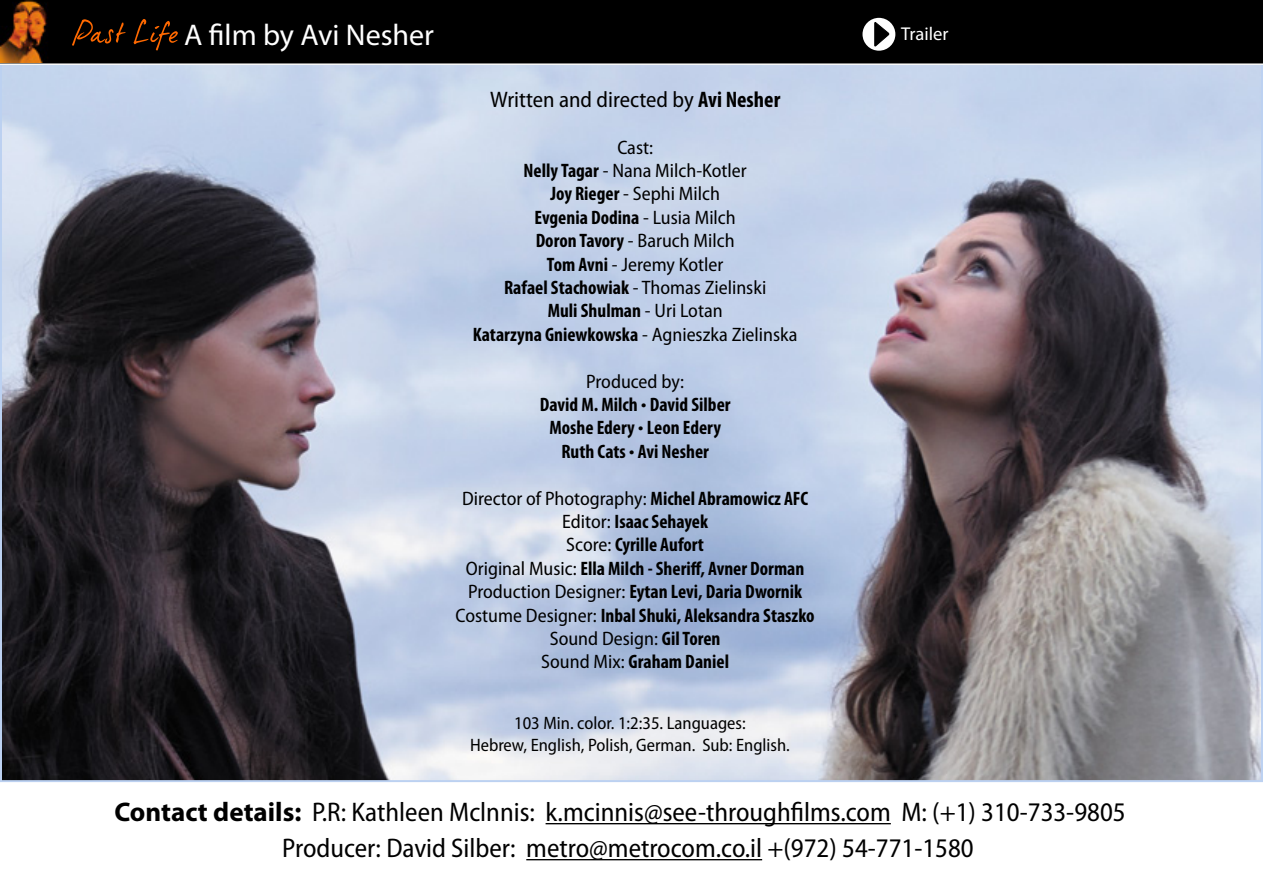
<style>
.page{position:relative;width:1263px;height:893px;background:#fff}
.page>*{position:absolute;margin:0;border:0;box-sizing:border-box;transform-origin:0 0}
.t1{font:30px "Myriad Pro";color:#fff}
.t2{font:semi-condensed 27px/36px "Myriad Pro";color:#000;text-align:center}
.t3{font:semi-condensed 22.5px "Myriad Pro";color:#000}
.t4{font:700 condensed 19.5px/23.4px "Myriad Pro";color:#000;text-align:center}
.t5{font:semi-condensed 19.5px/23.4px "Myriad Pro";color:#000;text-align:center}
.t6{font:18.6px "Myriad Pro";color:#fff}
.t7{font:semi-condensed 18px/21.6px "Myriad Pro";color:#000;text-align:center}
.s1{font-weight:700;font-stretch:condensed}
.s2{font-weight:400;font-stretch:semi-condensed}
.s3{font-family:"Fb Typograph Eng";font-weight:400;font-stretch:normal}
.s4{font-weight:700;font-stretch:normal}
</style>
<div class="page">
<img style="left:3px;top:65px;width:1257px;height:714px">
<hr style="left:546px;top:823px;width:345px;height:1px;background:#000">
<hr style="left:526px;top:859px;width:236px;height:1px;background:#000">
<div style="left:0;top:0;width:1263px;height:64px;background:#000"></div>
<svg style="left:72px;top:19px;width:54px;height:27px"></svg>
<svg style="left:134px;top:19px;width:44px;height:31px"></svg>
<div style="left:862px;top:18px;width:33px;height:33px;background:#fff;border-radius:50%"></div>
<svg style="left:874px;top:22px;width:15px;height:25px"></svg>
<h1 class="t1" style="left:184px;top:16px;width:251px">A film by Avi Nesher</h1>
<p class="t3" style="left:490px;top:85px;width:292px">Written and directed by <span class="s1">Avi Nesher</span></p>
<p class="t5" style="left:473px;top:135px;width:326px">Cast:<br><span class="s1">NellyTagar</span> - Nana Milch-Kotler<br><span class="s1">Joy Rieger</span> - Sephi Milch<br><span class="s1">Evgenia Dodina</span> - Lusia Milch<br><span class="s1">DoronTavory</span> - Baruch Milch<br><span class="s1">Tom Avni</span> - Jeremy Kotler<br><span class="s1">Rafael Stachowiak</span> - Thomas Zielinski<br><span class="s1">Muli Shulman</span> - Uri Lotan<br><span class="s1">Katarzyna Gniewkowska</span> - Agnieszka Zielinska</p>
<p class="t4" style="left:540px;top:369px;width:192px"><span class="s2">Produced by:<br></span>David M. Milch <span class="s3">•</span> David Silber<br>Moshe Edery <span class="s3">•</span> Leon Edery<br>Ruth Cats <span class="s3">•</span> Avi Nesher</p>
<p class="t4" style="left:456px;top:486px;width:361px"><span class="s2">Director of Photography:</span> Michel Abramowicz AFC <span class="s2">Editor:</span> Isaac Sehayek<br><span class="s2">Score:</span> Cyrille Aufort<br><span class="s2">Original Music:</span> Ella Milch - Sheriff, Avner Dorman <span class="s2">Production Designer:</span> Eytan Levi, Daria Dwornik <span class="s2">Costume Designer:</span> Inbal Shuki, Aleksandra Staszko <span class="s2">Sound Design:</span> GilToren<br><span class="s2">Sound Mix:</span> Graham Daniel</p>
<p class="t7" style="left:470px;top:712px;width:321px">103 Min. color. 1:2:35. Languages:<br>Hebrew, English, Polish, German. Sub: English.</p>
<p class="t6" style="left:901px;top:22px;width:49px">Trailer</p>
<h2 class="t2" style="left:114px;top:794px;width:1013px"><span class="s4">Contact details</span> :R.P<span class="s4">:</span> Kathleen Mclnnis .k: mcinnis@see-throughfilms.com M ): +1( 310-733-9805<br>Producer: David Silber: metro@metrocom.co )+i l. 972( 54-771-1580</h2>
</div>
